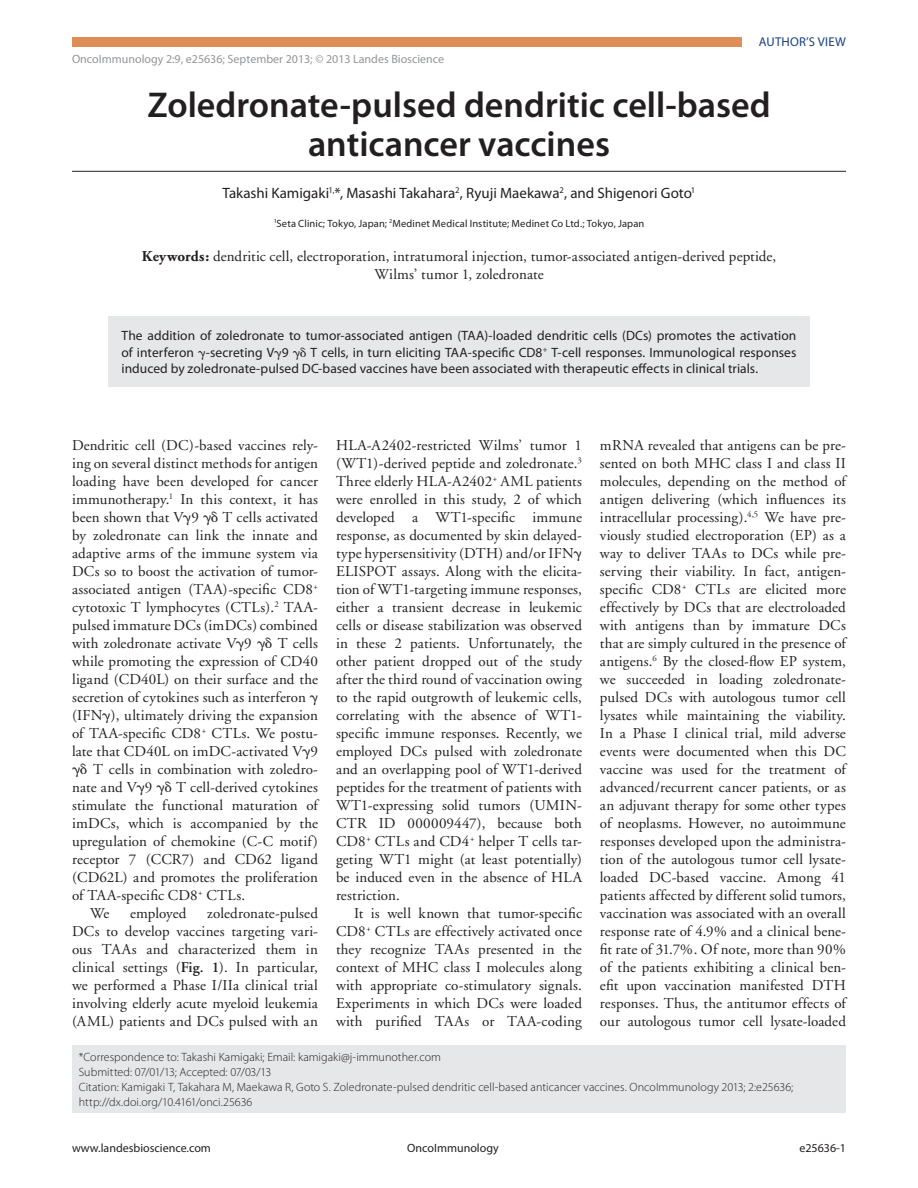
<style>
.page{position:relative;width:918px;height:1188px;background:#fff}
.page>*{position:absolute;margin:0;border:0;box-sizing:border-box;transform-origin:0 0}
.t1{font:600 36px/39px "Myriad Pro";color:#231f20;text-align:center}
.t2{font:15px/18px "Adobe Garamond";letter-spacing:.01em;color:#231f20;text-align:justify}
.t3{font:15px "Myriad Pro";color:#231f20}
.t4{font:13.5px/16.5px "Myriad Pro";color:#231f20;text-align:justify}
.t5{font:12.75px "Myriad Pro";letter-spacing:.02em;color:#193f7c}
.t6{font:300 12px/15px "Myriad Pro";letter-spacing:.005em;color:#231f20}
.t7{font:12px "Myriad Pro";color:#939598}
.t8{font:12px "Myriad Pro";color:#231f20}
.t9{font:10.5px "Myriad Pro";letter-spacing:.01em;color:#231f20}
.s1{font-weight:700}
.s2{font-family:"Universal Std Greekw Math Pi"}
.s3{font-weight:600}
</style>
<div class="page">
<div style="left:72px;top:37px;width:669px;height:10px;background:#df8e57"></div>
<hr style="left:72px;top:171px;width:774px;height:1px;background:#231f20">
<div style="left:72px;top:1045px;width:774px;height:68px;background:#e6e7e9"></div>
<div style="left:108px;top:316px;width:702px;height:71px;background:#e6e7e9"></div>
<p class="t7" style="left:72px;top:52px;width:374px">OncoImmunology 2:9, e25636; September 2013; © 2013 Landes Bioscience</p>
<p class="t5" style="left:759px;top:33px;width:89px">Author’s View</p>
<h1 class="t1" style="left:147px;top:85px;width:625px">Zoledronate-pulsed dendritic cell-based anticancer vaccines</h1>
<p class="t3" style="left:223px;top:184px;width:474px">Takashi Kamigaki<sup>1,</sup>*, Masashi Takahara<sup>2</sup>, Ryuji Maekawa<sup>2</sup>, and Shigenori Goto<sup>1</sup></p>
<p class="t9" style="left:274px;top:217px;width:372px"><sup>1</sup>Seta Clinic; Tokyo, Japan; <sup>2</sup>Medinet Medical Institute; Medinet Co Ltd.; Tokyo, Japan</p>
<p class="t2" style="left:142px;top:248px;width:636px;text-align:center"><span class="s1">Keywords:</span> dendritic cell, electroporation, intratumoral injection, tumor-associated antigen-derived peptide,<br>Wilms’ tumor 1, zoledronate</p>
<p class="t4" style="left:121px;top:327px;width:676px">The addition of zoledronate to tumor-associated antigen (TAA)-loaded dendritic cells (DCs) promotes the activation of interferon <span class="s2">γ</span>-secreting V<span class="s2">γ</span>9 <span class="s2">γδ</span> T cells, in turn eliciting TAA-specific CD8<sup>+</sup> T-cell responses. Immunological responses induced by zoledronate-pulsed DC-based vaccines have been associated with therapeutic effects in clinical trials.</p>
<p class="t2" style="left:72px;top:437px;width:247px">Dendritic cell (DC)-based vaccines rely-</p>
<p class="t2" style="left:72px;top:455px;width:247px">ing on several distinct methods for antigen</p>
<p class="t2" style="left:72px;top:473px;width:247px">loading have been developed for cancer</p>
<p class="t2" style="left:72px;top:491px;width:247px">immunotherapy.<sup>1</sup> In this context, it has</p>
<p class="t2" style="left:72px;top:509px;width:247px">been shown that V<span class="s2">γ</span>9 <span class="s2">γδ</span> T cells activated</p>
<p class="t2" style="left:72px;top:527px;width:247px">by zoledronate can link the innate and</p>
<p class="t2" style="left:72px;top:545px;width:247px">adaptive arms of the immune system via</p>
<p class="t2" style="left:72px;top:563px;width:247px">DCs so to boost the activation of tumor-</p>
<p class="t2" style="left:72px;top:581px;width:247px">associated antigen (TAA)-specific CD8<sup>+</sup></p>
<p class="t2" style="left:72px;top:599px;width:247px">cytotoxic T lymphocytes (CTLs).<sup>2</sup> TAA-</p>
<p class="t2" style="left:72px;top:617px;width:247px">pulsed immature DCs (imDCs) combined</p>
<p class="t2" style="left:72px;top:635px;width:247px">with zoledronate activate V<span class="s2">γ</span>9 <span class="s2">γδ</span> T cells</p>
<p class="t2" style="left:72px;top:653px;width:247px">while promoting the expression of CD40</p>
<p class="t2" style="left:72px;top:671px;width:247px">ligand (CD40L) on their surface and the</p>
<p class="t2" style="left:72px;top:689px;width:247px">secretion of cytokines such as interferon <span class="s2">γ</span></p>
<p class="t2" style="left:72px;top:707px;width:247px">(IFN<span class="s2">γ</span>), ultimately driving the expansion</p>
<p class="t2" style="left:72px;top:725px;width:247px">of TAA-specific CD8<sup>+</sup> CTLs. We postu-</p>
<p class="t2" style="left:72px;top:743px;width:247px">late that CD40L on imDC-activated V<span class="s2">γ</span>9</p>
<p class="t2" style="left:72px;top:761px;width:247px"><span class="s2">γδ</span> T cells in combination with zoledro-</p>
<p class="t2" style="left:72px;top:779px;width:247px">nate and V<span class="s2">γ</span>9 <span class="s2">γδ</span> T cell-derived cytokines</p>
<p class="t2" style="left:72px;top:797px;width:247px">stimulate the functional maturation of</p>
<p class="t2" style="left:72px;top:815px;width:247px">imDCs, which is accompanied by the</p>
<p class="t2" style="left:72px;top:833px;width:247px">upregulation of chemokine (C-C motif)</p>
<p class="t2" style="left:72px;top:851px;width:247px">receptor 7 (CCR7) and CD62 ligand</p>
<p class="t2" style="left:72px;top:869px;width:247px">(CD62L) and promotes the proliferation</p>
<p class="t2" style="left:72px;top:887px;width:175px">of TAA-specific CD8<sup>+</sup> CTLs.</p>
<p class="t2" style="left:90px;top:905px;width:21px">We</p>
<p class="t2" style="left:130px;top:905px;width:58px">employed</p>
<p class="t2" style="left:72px;top:905px;width:247px;text-indent:135px">zoledronate-pulsed DCs to develop vaccines targeting vari&shy;ous TAAs and characterized them in clinical settings (<span class="s3">Fig. 1</span>). In particular, we performed a Phase I/IIa clinical trial involving elderly acute myeloid leukemia (AML) patients and DCs pulsed with an</p>
<p class="t2" style="left:336px;top:437px;width:248px">HLA-A2402-restricted Wilms’ tumor 1 (WT1)-derived peptide and zoledronate.<sup>3<br></sup>Three elderly HLA-A2402<sup>+</sup> AML patients were enrolled in this study, 2 of which developed a WT1-specific immune response, as documented by skin delayed&shy;type hypersensitivity (DTH) and/or IFN<span class="s2">γ </span>ELISPOT assays. Along with the elicita&shy;tion of WT1-targeting immune responses, either a transient decrease in leukemic cells or disease stabilization was observed in these 2 patients. Unfortunately, the other patient dropped out of the study after the third round of vaccination owing to the rapid outgrowth of leukemic cells, correlating with the absence of WT1- specific immune responses. Recently, we employed DCs pulsed with zoledronate and an overlapping pool of WT1-derived peptides for the treatment of patients with WT1-expressing solid tumors (UMIN-CTR ID 000009447), because both CD8<sup>+</sup> CTLs and CD4<sup>+</sup> helper T cells tar&shy;geting WT1 might (at least potentially) be induced even in the absence of HLA restriction.</p>
<p class="t2" style="left:336px;top:905px;width:247px;text-indent:18px">It is well known that tumor-specific CD8<sup>+</sup> CTLs are effectively activated once they recognize TAAs presented in the context of MHC class I molecules along with appropriate co-stimulatory signals.<br>Experiments in which DCs were loaded with purified TAAs or TAA-coding</p>
<p class="t2" style="left:600px;top:437px;width:248px">mRNA revealed that antigens can be pre&shy;sented on both MHC class I and class II molecules, depending on the method of antigen delivering (which influences its intracellular processing).<sup>4,5</sup> We have pre&shy;viously studied electroporation (EP) as a way to deliver TAAs to DCs while pre&shy;serving their viability. In fact, antigen&shy;specific CD8<sup>+</sup> CTLs are elicited more effectively by DCs that are electroloaded with antigens than by immature DCs that are simply cultured in the presence of antigens.<sup>6</sup> By the closed-flow EP system, we succeeded in loading zoledronate&shy;pulsed DCs with autologous tumor cell lysates while maintaining the viability.<br>In a Phase I clinical trial, mild adverse events were documented when this DC vaccine was used for the treatment of advanced/recurrent cancer patients, or as an adjuvant therapy for some other types of neoplasms. However, no autoimmune responses developed upon the administra&shy;tion of the autologous tumor cell lysate&shy;loaded DC-based vaccine. Among 41 patients affected by different solid tumors, vaccination was associated with an overall response rate of 4.9% and a clinical bene&shy;fit rate of 31.7%. Of note, more than 90% of the patients exhibiting a clinical ben&shy;efit upon vaccination manifested DTH responses. Thus, the antitumor effects of our autologous tumor cell lysate-loaded</p>
<p class="t6" style="left:79px;top:1049px;width:716px">*Correspondence to: Takashi Kamigaki; Email: kamigaki@j-immunother.com<br>Submitted: 07/01/13; Accepted: 07/03/13<br>Citation: Kamigaki T, Takahara M, Maekawa R, Goto S. Zoledronate-pulsed dendritic cell-based anticancer vaccines. OncoImmunology 2013; 2:e25636; http://dx.doi.org/10.4161/onci.25636</p>
<p class="t8" style="left:72px;top:1141px;width:140px">www.landesbioscience.com</p>
<p class="t8" style="left:407px;top:1141px;width:93px">OncoImmunology</p>
<p class="t8" style="left:799px;top:1141px;width:48px">e25636-1</p>
</div>
